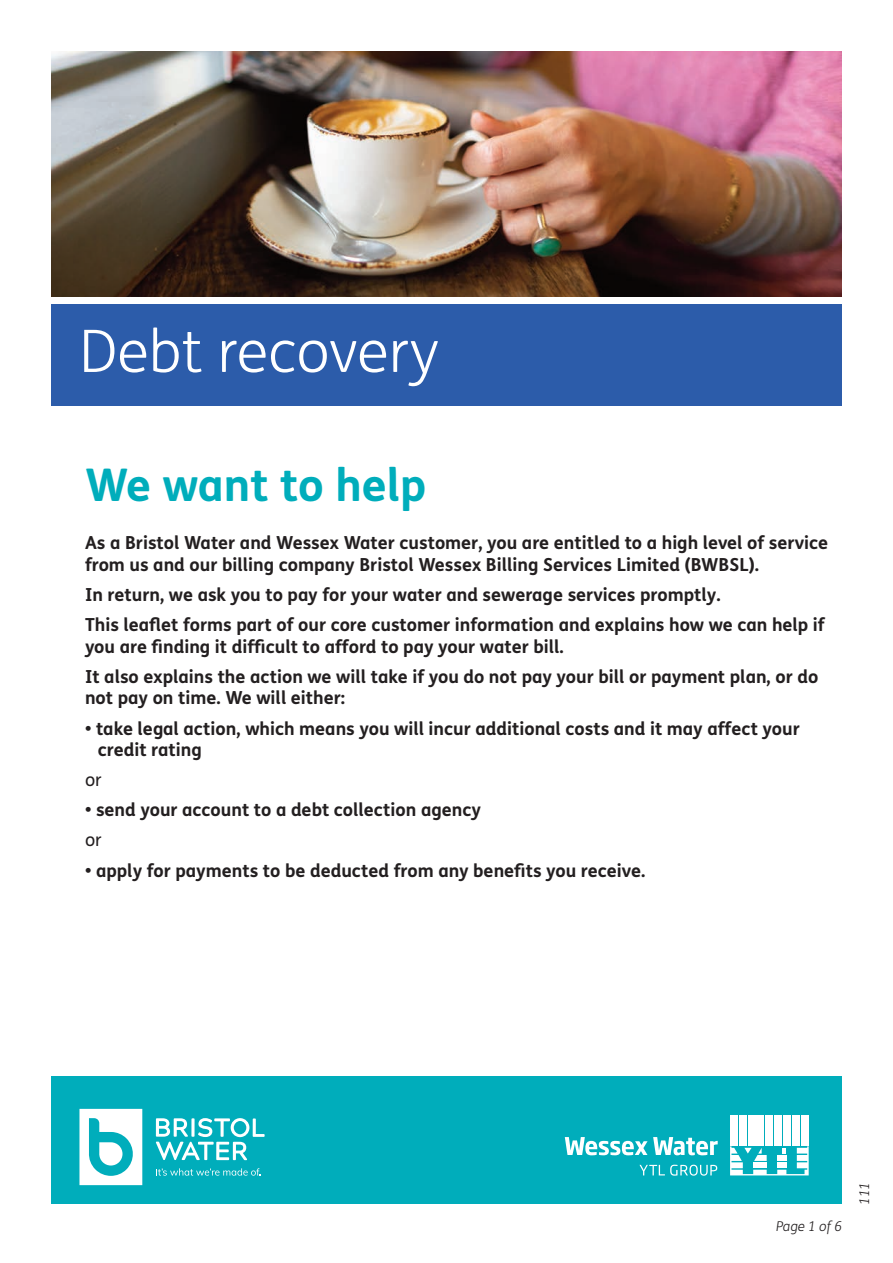
<style>
.page{position:relative;width:893px;height:1263px;background:#fff}
.page>*{position:absolute;margin:0;border:0;box-sizing:border-box;transform-origin:0 0}
.t1{font:300 58.5px "FS Me";color:#fff}
.t2{font:700 45px "FS Me";color:#00adbb}
.t3{font:700 18px/21.6px "FS Me";color:#231f20}
.t4{font:18px "FS Me";color:#231f20}
.t5{font:italic 300 13.5px "FS Me";color:#231f20}
</style>
<div class="page">
<div style="left:51px;top:305px;width:791px;height:101px;background:#2c5caa"></div>
<img style="left:51px;top:51px;width:791px;height:246px">
<div style="left:51px;top:1076px;width:791px;height:127px;background:#00adbb"></div>
<div style="left:801px;top:1115px;width:8px;height:31px;background:#fff"></div>
<div style="left:730px;top:1115px;width:8px;height:31px;background:#fff"></div>
<div style="left:739px;top:1115px;width:8px;height:31px;background:#fff"></div>
<div style="left:748px;top:1115px;width:7px;height:31px;background:#fff"></div>
<div style="left:757px;top:1115px;width:7px;height:31px;background:#fff"></div>
<div style="left:766px;top:1115px;width:7px;height:31px;background:#fff"></div>
<div style="left:774px;top:1115px;width:8px;height:31px;background:#fff"></div>
<div style="left:783px;top:1115px;width:8px;height:31px;background:#fff"></div>
<div style="left:792px;top:1115px;width:8px;height:31px;background:#fff"></div>
<svg style="left:730px;top:1146px;width:79px;height:29px"></svg>
<svg style="left:639px;top:1165px;width:78px;height:11px"></svg>
<svg style="left:565px;top:1137px;width:82px;height:18px"></svg>
<svg style="left:653px;top:1137px;width:65px;height:18px"></svg>
<svg style="left:79px;top:1109px;width:63px;height:76px"></svg>
<svg style="left:156px;top:1168px;width:105px;height:7px"></svg>
<svg style="left:156px;top:1118px;width:109px;height:42px"></svg>
<h1 class="t1" style="left:79px;top:318px;width:361px">Debt recovery</h1>
<h2 class="t2" style="left:85px;top:466px;width:343px">We want to help</h2>
<p class="t3" style="left:85px;top:534px;width:745px">As a Bristol Water and Wessex Water customer, you are entitled to a high level of service from us and our billing company Bristol Wessex Billing Services Limited (BWBSL).</p>
<p class="t3" style="left:85px;top:581px;width:741px;line-height:30.2px">In return, we ask you to pay for your water and sewerage services promptly.<br>This leaflet forms part of our core customer information and explains how we can help if</p>
<p class="t3" style="left:85px;top:633px;width:735px;line-height:30.2px">you are finding it difficult to afford to pay your water bill.<br>It also explains the action we will take if you do not pay your bill or payment plan, or do</p>
<p class="t3" style="left:85px;top:689px;width:262px">not pay on time. We will either:</p>
<p class="t3" style="left:98px;top:719px;width:703px;text-indent:-13px">• take legal action, which means you will incur additional costs and it may affect your credit rating</p>
<p class="t4" style="left:85px;top:772px;width:18px">or</p>
<p class="t3" style="left:85px;top:801px;width:397px">• send your account to a debt collection agency</p>
<p class="t4" style="left:85px;top:833px;width:18px">or</p>
<p class="t3" style="left:85px;top:861px;width:562px">• apply for payments to be deducted from any benefits you receive.</p>
<p class="t5" style="left:776px;top:1218px;width:67px">Page 1 of 6</p>
<p class="t5" style="left:856px;top:1205px;width:24px;rotate:-90deg">111</p>
</div>
